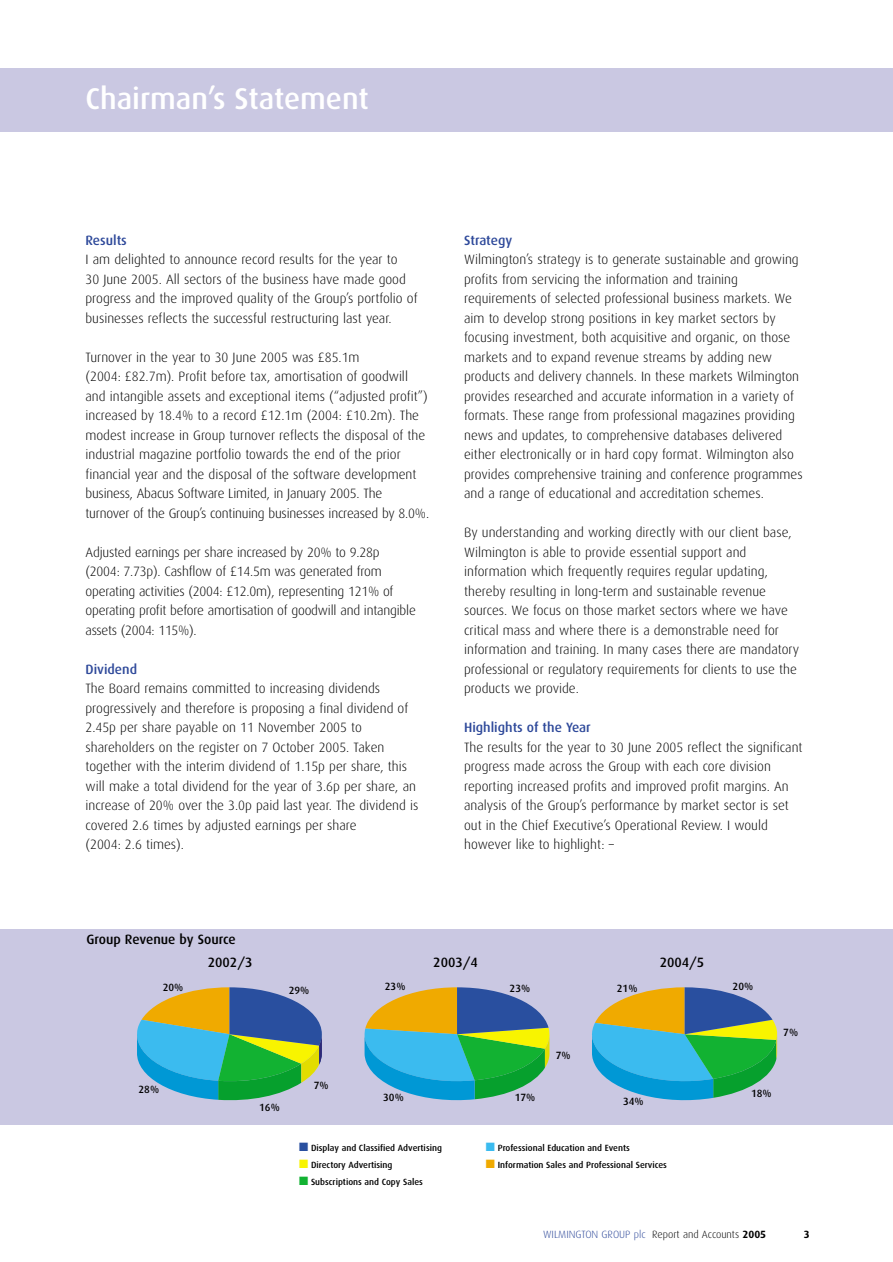
<style>
.page{position:relative;width:893px;height:1262px;background:#fff}
.page>*{position:absolute;margin:0;border:0;box-sizing:border-box;transform-origin:0 0}
.t1{font:500 30px "Dax";color:#fff}
.t2{font:300 13.5px/19.5px "Dax";color:#000}
.t3{font:500 13.5px "Dax";color:#2e499a}
.t4{font:500 13.5px/23px "Dax";color:#000}
.t5{font:500 10.5px "Dax";color:#000}
.t6{font:300 10.5px "Dax";color:#2e499a}
.t7{font:700 10.5px "Dax";color:#000}
.t8{font:500 9px "Dax";color:#000}
.s1{color:#294f9f}
.s2{color:#f8f400}
.s3{color:#12b232}
.s4{color:#3bbbef}
.s5{color:#f0aa00}
.s6{color:#000}
.s7{font-weight:700;color:#000}
</style>
<div class="page">
<div style="left:0;top:68px;width:892px;height:64px;background:#cac8e2"></div>
<div style="left:1px;top:929px;width:891px;height:196px;background:#cac8e2"></div>
<svg style="left:137px;top:987px;width:185px;height:114px"></svg>
<svg style="left:364px;top:987px;width:186px;height:114px"></svg>
<svg style="left:592px;top:987px;width:186px;height:114px"></svg>
<h1 class="t1" style="left:85px;top:84px;width:285px">Chairman’s Statement</h1>
<p class="t3" style="left:85px;top:233px;width:43px">Results</p>
<p class="t2" style="left:85px;top:250px;width:333px">I am delighted to announce record results for the year to<br>30 June 2005. All sectors of the business have made good progress and the improved quality of the Group’s portfolio of businesses reflects the successful restructuring last year.</p>
<p class="t2" style="left:85px;top:348px;width:345px">Turnover in the year to 30 June 2005 was £85.1m<br>(2004: £82.7m). Profit before tax, amortisation of goodwill and intangible assets and exceptional items (“adjusted profit”) increased by 18.4% to a record £12.1m (2004: £10.2m). The modest increase in Group turnover reflects the disposal of the industrial magazine portfolio towards the end of the prior financial year and the disposal of the software development business, Abacus Software Limited, in January 2005. The turnover of the Group’s continuing businesses increased by 8.0%.</p>
<p class="t2" style="left:85px;top:543px;width:332px">Adjusted earnings per share increased by 20% to 9.28p (2004: 7.73p). Cashflow of £14.5m was generated from operating activities (2004: £12.0m), representing 121% of operating profit before amortisation of goodwill and intangible assets (2004: 115%).</p>
<p class="t3" style="left:85px;top:662px;width:53px">Dividend</p>
<p class="t2" style="left:85px;top:679px;width:334px">The Board remains committed to increasing dividends progressively and therefore is proposing a final dividend of 2.45p per share payable on 11 November 2005 to shareholders on the register on 7 October 2005. Taken together with the interim dividend of 1.15p per share, this will make a total dividend for the year of 3.6p per share, an increase of 20% over the 3.0p paid last year. The dividend is covered 2.6 times by adjusted earnings per share<br>(2004: 2.6 times).</p>
<p class="t3" style="left:464px;top:233px;width:50px">Strategy</p>
<p class="t2" style="left:464px;top:250px;width:340px">Wilmington’s strategy is to generate sustainable and growing profits from servicing the information and training requirements of selected professional business markets. We aim to develop strong positions in key market sectors by focusing investment, both acquisitive and organic, on those markets and to expand revenue streams by adding new products and delivery channels. In these markets Wilmington provides researched and accurate information in a variety of formats. These range from professional magazines providing news and updates, to comprehensive databases delivered either electronically or in hard copy format. Wilmington also provides comprehensive training and conference programmes and a range of educational and accreditation schemes.</p>
<p class="t2" style="left:464px;top:523px;width:336px">By understanding and working directly with our client base, Wilmington is able to provide essential support and information which frequently requires regular updating, thereby resulting in long-term and sustainable revenue sources. We focus on those market sectors where we have critical mass and where there is a demonstrable need for information and training. In many cases there are mandatory professional or regulatory requirements for clients to use the products we provide.</p>
<p class="t3" style="left:464px;top:721px;width:128px">Highlights of the Year</p>
<p class="t2" style="left:464px;top:738px;width:340px">The results for the year to 30 June 2005 reflect the significant progress made across the Group with each core division reporting increased profits and improved profit margins. An analysis of the Group’s performance by market sector is set out in the Chief Executive’s Operational Review. I would however like to highlight: –</p>
<p class="t4" style="left:208px;top:928px;width:46px;text-indent:-121px">Group Revenue by Source<br>2002/3</p>
<p class="t4" style="left:433px;top:951px;width:46px">2003/4</p>
<p class="t4" style="left:659px;top:951px;width:46px">2004/5</p>
<p class="t5" style="left:385px;top:981px;width:22px">23%</p>
<p class="t5" style="left:617px;top:983px;width:22px">21%</p>
<p class="t5" style="left:732px;top:981px;width:22px">20%</p>
<p class="t5" style="left:163px;top:982px;width:22px">20%</p>
<p class="t5" style="left:289px;top:985px;width:22px">29%</p>
<p class="t5" style="left:509px;top:983px;width:22px">23%</p>
<p class="t5" style="left:139px;top:1084px;width:22px">28%</p>
<p class="t5" style="left:259px;top:1102px;width:22px">16%</p>
<p class="t5" style="left:314px;top:1080px;width:16px">7%</p>
<p class="t5" style="left:383px;top:1092px;width:22px">30%</p>
<p class="t5" style="left:514px;top:1092px;width:22px">17%</p>
<p class="t5" style="left:555px;top:1050px;width:16px">7%</p>
<p class="t5" style="left:623px;top:1096px;width:22px">34%</p>
<p class="t8" style="left:299px;top:1143px;width:144px"><span class="s1">■</span> Display and Classified Advertising</p>
<p class="t8" style="left:299px;top:1160px;width:95px"><span class="s2">■</span> Directory Advertising</p>
<p class="t8" style="left:299px;top:1177px;width:125px"><span class="s3">■</span> Subscriptions and Copy Sales</p>
<p class="t8" style="left:486px;top:1143px;width:145px"><span class="s4">■</span> Professional Education and Events</p>
<p class="t8" style="left:486px;top:1160px;width:182px"><span class="s5">■</span> Information Sales and Professional Services</p>
<p class="t5" style="left:783px;top:1027px;width:16px">7%</p>
<p class="t5" style="left:751px;top:1088px;width:22px">18%</p>
<p class="t6" style="left:543px;top:1228px;width:224px">WILMINGTON GROUP plc <span class="s6">Report and Accounts</span> <span class="s7">2005</span></p>
<p class="t7" style="left:804px;top:1228px;width:7px">3</p>
</div>
